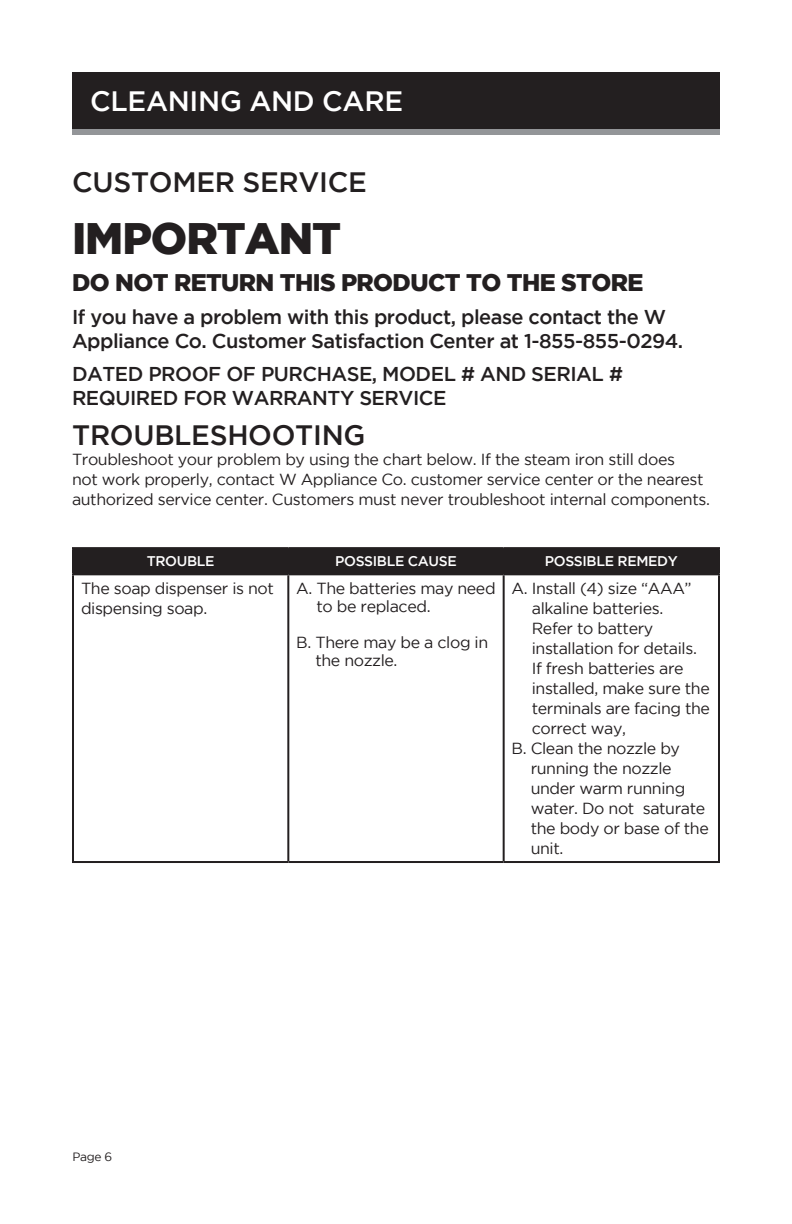
<style>
.page{position:relative;width:792px;height:1224px;background:#fff}
.page>*{position:absolute;margin:0;border:0;box-sizing:border-box;transform-origin:0 0}
.body_copy{font:900 44px "Gotham";letter-spacing:-.025em;color:#231f20}
.t1{font:500 28px "Gotham";letter-spacing:-.01em;color:#231f20}
.t2{font:500 28px "Gotham";letter-spacing:-.01em;color:#fff}
.body_copy-2{font:900 24px "Gotham";letter-spacing:-.025em;color:#231f20}
.body_copy-3{font:500 20px/24px "Gotham";letter-spacing:-.025em;color:#231f20}
.body_copy-4{font:16px/20px "Gotham";letter-spacing:-.025em;color:#231f20}
.body_copy-5{font:500 14px "Gotham";letter-spacing:-.025em;color:#fff}
.t3{font:12px "Gotham";color:#231f20}
</style>
<div class="page">
<div style="left:72px;top:78px;width:648px;height:56px;background:#939598"></div>
<div style="left:72px;top:72px;width:648px;height:57px;background:#231f20"></div>
<div style="left:74px;top:549px;width:644px;height:24px;background:#231f20"></div>
<hr style="left:72px;top:547px;width:216px;height:2px;background:#231f20">
<hr style="left:72px;top:549px;width:2px;height:24px;background:#231f20">
<hr style="left:288px;top:547px;width:216px;height:2px;background:#231f20">
<hr style="left:287px;top:549px;width:2px;height:24px;background:#231f20">
<hr style="left:504px;top:547px;width:216px;height:2px;background:#231f20">
<hr style="left:503px;top:549px;width:2px;height:24px;background:#231f20">
<hr style="left:718px;top:549px;width:2px;height:24px;background:#231f20">
<hr style="left:72px;top:573px;width:216px;height:2px;background:#231f20">
<hr style="left:72px;top:575px;width:2px;height:286px;background:#231f20">
<hr style="left:288px;top:573px;width:216px;height:2px;background:#231f20">
<hr style="left:287px;top:575px;width:2px;height:286px;background:#231f20">
<hr style="left:504px;top:573px;width:216px;height:2px;background:#231f20">
<hr style="left:503px;top:575px;width:2px;height:286px;background:#231f20">
<hr style="left:718px;top:575px;width:2px;height:286px;background:#231f20">
<hr style="left:72px;top:861px;width:216px;height:2px;background:#231f20">
<hr style="left:288px;top:861px;width:216px;height:2px;background:#231f20">
<hr style="left:504px;top:861px;width:216px;height:2px;background:#231f20">
<p class="t2" style="left:90px;top:85px;width:314px">CLEANING AND CARE</p>
<p class="t1" style="left:72px;top:166px;width:296px">CUSTOMER SERVICE</p>
<p class="body_copy" style="left:72px;top:213px;width:271px">IMPORTANT</p>
<p class="body_copy-2" style="left:72px;top:269px;width:573px">DO NOT RETURN THIS PRODUCT TO THE STORE</p>
<p class="body_copy-3" style="left:72px;top:305px;width:613px">If you have a problem with this product, please contact the W<br>Appliance Co. Customer Satisfaction Center at 1-855-855-0294.</p>
<p class="body_copy-3" style="left:72px;top:362px;width:553px">DATED PROOF OF PURCHASE, MODEL # AND SERIAL #<br>REQUIRED FOR WARRANTY SERVICE</p>
<p class="t1" style="left:72px;top:420px;width:295px">TROUBLESHOOTING</p>
<p class="body_copy-4" style="left:72px;top:449px;width:639px">Troubleshoot your problem by using the chart below. If the steam iron still does<br>not work properly, contact W Appliance Co. customer service center or the nearest authorized service center. Customers must never troubleshoot internal components.</p>
<p class="body_copy-5" style="left:147px;top:553px;width:69px">TROUBLE</p>
<p class="body_copy-5" style="left:335px;top:553px;width:123px">POSSIBLE CAUSE</p>
<p class="body_copy-5" style="left:545px;top:553px;width:135px">POSSIBLE REMEDY</p>
<p class="body_copy-4" style="left:81px;top:578px;width:194px">The soap dispenser is not dispensing soap.</p>
<p class="body_copy-4" style="left:316px;top:579px;width:181px;line-height:18px;text-indent:-20px">A. The batteries may need to be replaced.</p>
<p class="body_copy-4" style="left:315px;top:633px;width:174px;line-height:18px;text-indent:-19px">B. There may be a clog in the nozzle.</p>
<p class="body_copy-4" style="left:532px;top:578px;width:180px;text-indent:-20px">A. Install (4) size “AAA” alkaline batteries.<br>Refer to battery installation for details.<br>If fresh batteries are installed, make sure the terminals are facing the correct way,</p>
<p class="body_copy-4" style="left:531px;top:738px;width:180px;text-indent:-19px">B. Clean the nozzle by running the nozzle under warm running water. Do not saturate the body or base of the unit.</p>
<p class="t3" style="left:73px;top:1150px;width:41px">Page 6</p>
</div>
